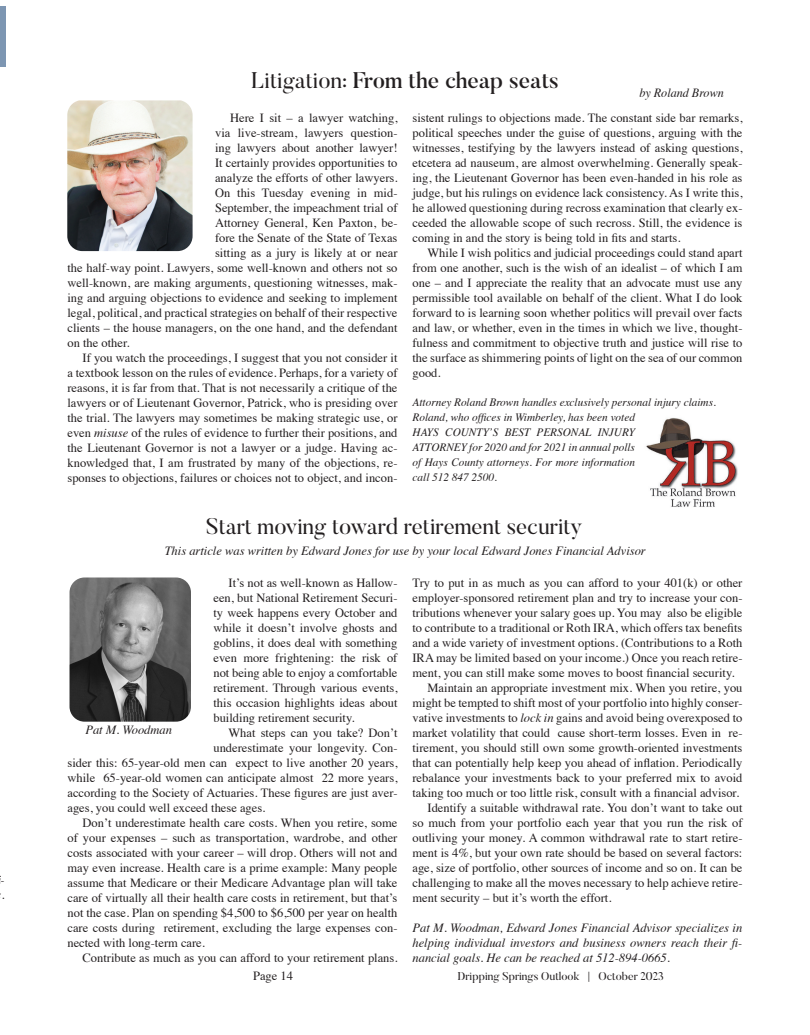
<style>
.page{position:relative;width:810px;height:1035px;background:#fff}
.page>*{position:absolute;margin:0;border:0;box-sizing:border-box;transform-origin:0 0}
.Joey_Column_Body{font:22.5px "Butler";color:#231f20}
.Title_Butler{font:500 22.5px "Butler";color:#231f20}
.Joey_Column_Body-2{font:12.5px/15px "Times";color:#231f20;text-align:justify}
.Col__Body{font:12.5px/15px "Times";color:#231f20;text-align:justify}
.Joey_Bio{font:italic 12.5px/15px "Times";color:#231f20}
.Joey_By_Line{font:italic 12.5px "Times";color:#231f20}
.By_Line{font:italic 12.5px "Times";color:#231f20}
.Bio{font:italic 11.25px/15px "Times";color:#231f20;text-align:justify}
.t1{font:11.25px "Butler";color:#231f20}
.s1{font-weight:400}
.s2{font-style:italic}
</style>
<div class="page">
<div style="left:0;top:6px;width:6px;height:61px;background:#7d96b2"></div>
<img style="left:67px;top:100px;width:126px;height:151px">
<img style="left:70px;top:578px;width:121px;height:144px">
<svg style="left:646px;top:418px;width:92px;height:89px"></svg>
<p class="Joey_Bio" style="left:1px;top:871px;width:6px">- .</p>
<p class="Title_Butler" style="left:251px;top:66px;width:310px"><span class="s1">Litigation:</span> From the cheap seats</p>
<p class="By_Line" style="left:639px;top:82px;width:86px">by Roland Brown</p>
<p class="Col__Body" style="left:230px;top:109px;width:169px">Here I sit – a lawyer watching,</p>
<p class="Col__Body" style="left:215px;top:124px;width:184px">via live-stream, lawyers question-</p>
<p class="Col__Body" style="left:215px;top:139px;width:184px">ing lawyers about another lawyer!</p>
<p class="Col__Body" style="left:215px;top:154px;width:184px">It certainly provides opportunities to</p>
<p class="Col__Body" style="left:215px;top:169px;width:184px">analyze the efforts of other lawyers.</p>
<p class="Col__Body" style="left:215px;top:184px;width:184px">On this Tuesday evening in mid-</p>
<p class="Col__Body" style="left:215px;top:199px;width:184px">September, the impeachment trial of</p>
<p class="Col__Body" style="left:215px;top:214px;width:184px">Attorney General, Ken Paxton, be-</p>
<p class="Col__Body" style="left:215px;top:229px;width:184px">fore the Senate of the State of Texas</p>
<p class="Col__Body" style="left:215px;top:244px;width:184px">sitting as a jury is likely at or near</p>
<p class="Col__Body" style="left:68px;top:259px;width:332px">the half-way point. Lawyers, some well-known and others not so</p>
<p class="Col__Body" style="left:68px;top:274px;width:331px">well-known, are making arguments, questioning witnesses, mak-</p>
<p class="Col__Body" style="left:68px;top:289px;width:332px">ing and arguing objections to evidence and seeking to implement</p>
<p class="Col__Body" style="left:68px;top:304px;width:332px">legal, political, and practical strategies on behalf of their respective</p>
<p class="Col__Body" style="left:68px;top:319px;width:332px">clients – the house managers, on the one hand, and the defendant</p>
<p class="Col__Body" style="left:68px;top:334px;width:64px">on the other.</p>
<p class="Col__Body" style="left:68px;top:349px;width:332px;text-indent:15px">If you watch the proceedings, I suggest that you not consider it a textbook lesson on the rules of evidence. Perhaps, for a variety of reasons, it is far from that. That is not necessarily a critique of the lawyers or of Lieutenant Governor, Patrick, who is presiding over the trial. The lawyers may sometimes be making strategic use, or even <span class="s2">misuse</span> of the rules of evidence to further their positions, and the Lieutenant Governor is not a lawyer or a judge. Having ac&shy;knowledged that, I am frustrated by many of the objections, re&shy;sponses to objections, failures or choices not to object, and incon-</p>
<p class="Col__Body" style="left:412px;top:109px;width:332px">sistent rulings to objections made. The constant side bar remarks, political speeches under the guise of questions, arguing with the witnesses, testifying by the lawyers instead of asking questions, etcetera ad nauseum, are almost overwhelming. Generally speak&shy;ing, the Lieutenant Governor has been even-handed in his role as judge, but his rulings on evidence lack consistency. As I write this, he allowed questioning during recross examination that clearly ex&shy;ceeded the allowable scope of such recross. Still, the evidence is coming in and the story is being told in fits and starts.</p>
<p class="Col__Body" style="left:412px;top:244px;width:332px;text-indent:15px">While I wish politics and judicial proceedings could stand apart from one another, such is the wish of an idealist – of which I am one – and I appreciate the reality that an advocate must use any permissible tool available on behalf of the client. What I do look forward to is learning soon whether politics will prevail over facts and law, or whether, even in the times in which we live, thought&shy;fulness and commitment to objective truth and justice will rise to the surface as shimmering points of light on the sea of our common good.</p>
<p class="Bio" style="left:413px;top:394px;width:305px">Attorney Roland Brown handles exclusively personal injury claims.</p>
<p class="Bio" style="left:413px;top:409px;width:224px">Roland, who offices in Wimberley, has been voted HAYS COUNTY’S BEST PERSONAL INJURY ATTORNEY for 2020 and for 2021 in annual polls of Hays County attorneys. For more information call 512 847 2500.</p>
<p class="Joey_Column_Body" style="left:206px;top:512px;width:378px">Start moving toward retirement security</p>
<p class="Joey_By_Line" style="left:165px;top:540px;width:483px">This article was written by Edward Jones for use by your local Edward Jones Financial Advisor</p>
<p class="Joey_Column_Body-2" style="left:213px;top:574px;width:186px;text-indent:15px">It’s not as well-known as Hallow&shy;een, but National Retirement Securi&shy;ty week happens every October and while it doesn’t involve ghosts and goblins, it does deal with something even more frightening: the risk of not being able to enjoy a comfortable retirement. Through various events, this occasion highlights ideas about building retirement security.</p>
<p class="Joey_Column_Body-2" style="left:229px;top:724px;width:170px">What steps can you take? Don’t</p>
<p class="Joey_Column_Body-2" style="left:213px;top:739px;width:186px">underestimate your longevity. Con-</p>
<p class="Joey_Column_Body-2" style="left:68px;top:754px;width:332px">sider this: 65-year-old men can expect to live another 20 years,</p>
<p class="Joey_Column_Body-2" style="left:68px;top:769px;width:331px">while 65-year-old women can anticipate almost 22 more years,</p>
<p class="Joey_Column_Body-2" style="left:68px;top:784px;width:331px">according to the Society of Actuaries. These figures are just aver-</p>
<p class="Joey_Column_Body-2" style="left:68px;top:799px;width:199px">ages, you could well exceed these ages.</p>
<p class="Joey_Column_Body-2" style="left:68px;top:814px;width:332px;text-indent:15px">Don’t underestimate health care costs. When you retire, some of your expenses – such as transportation, wardrobe, and other costs associated with your career – will drop. Others will not and may even increase. Health care is a prime example: Many people assume that Medicare or their Medicare Advantage plan will take care of virtually all their health care costs in retirement, but that’s not the case. Plan on spending $4,500 to $6,500 per year on health care costs during retirement, excluding the large expenses con&shy;nected with long-term care.</p>
<p class="Joey_Column_Body-2" style="left:83px;top:949px;width:316px">Contribute as much as you can afford to your retirement plans.</p>
<p class="Joey_Bio" style="left:85px;top:721px;width:88px">Pat M. Woodman</p>
<p class="Joey_Column_Body-2" style="left:412px;top:574px;width:332px">Try to put in as much as you can afford to your 401(k) or other employer-sponsored retirement plan and try to increase your con&shy;tributions whenever your salary goes up. You may also be eligible to contribute to a traditional or Roth IRA, which offers tax benefits and a wide variety of investment options. (Contributions to a Roth IRA may be limited based on your income.) Once you reach retire&shy;ment, you can still make some moves to boost financial security.</p>
<p class="Joey_Column_Body-2" style="left:412px;top:679px;width:332px;text-indent:15px">Maintain an appropriate investment mix. When you retire, you might be tempted to shift most of your portfolio into highly conser&shy;vative investments to <span class="s2">lock in</span> gains and avoid being overexposed to market volatility that could cause short-term losses. Even in re&shy;tirement, you should still own some growth-oriented investments that can potentially help keep you ahead of inflation. Periodically rebalance your investments back to your preferred mix to avoid taking too much or too little risk, consult with a financial advisor.</p>
<p class="Joey_Column_Body-2" style="left:412px;top:799px;width:332px;text-indent:15px">Identify a suitable withdrawal rate. You don’t want to take out so much from your portfolio each year that you run the risk of outliving your money. A common withdrawal rate to start retire&shy;ment is 4%, but your own rate should be based on several factors: age, size of portfolio, other sources of income and so on. It can be challenging to make all the moves necessary to help achieve retire&shy;ment security – but it’s worth the effort.</p>
<p class="Joey_Bio" style="left:412px;top:919px;width:331px;text-align:justify">Pat M. Woodman, Edward Jones Financial Advisor specializes in helping individual investors and business owners reach their fi&shy;nancial goals. He can be reached at 512-894-0665.</p>
<p class="Col__Body" style="left:253px;top:967px;width:41px">Page 14</p>
<p class="t1" style="left:458px;top:969px;width:208px">Dripping Springs Outlook | October 2023</p>
</div>
